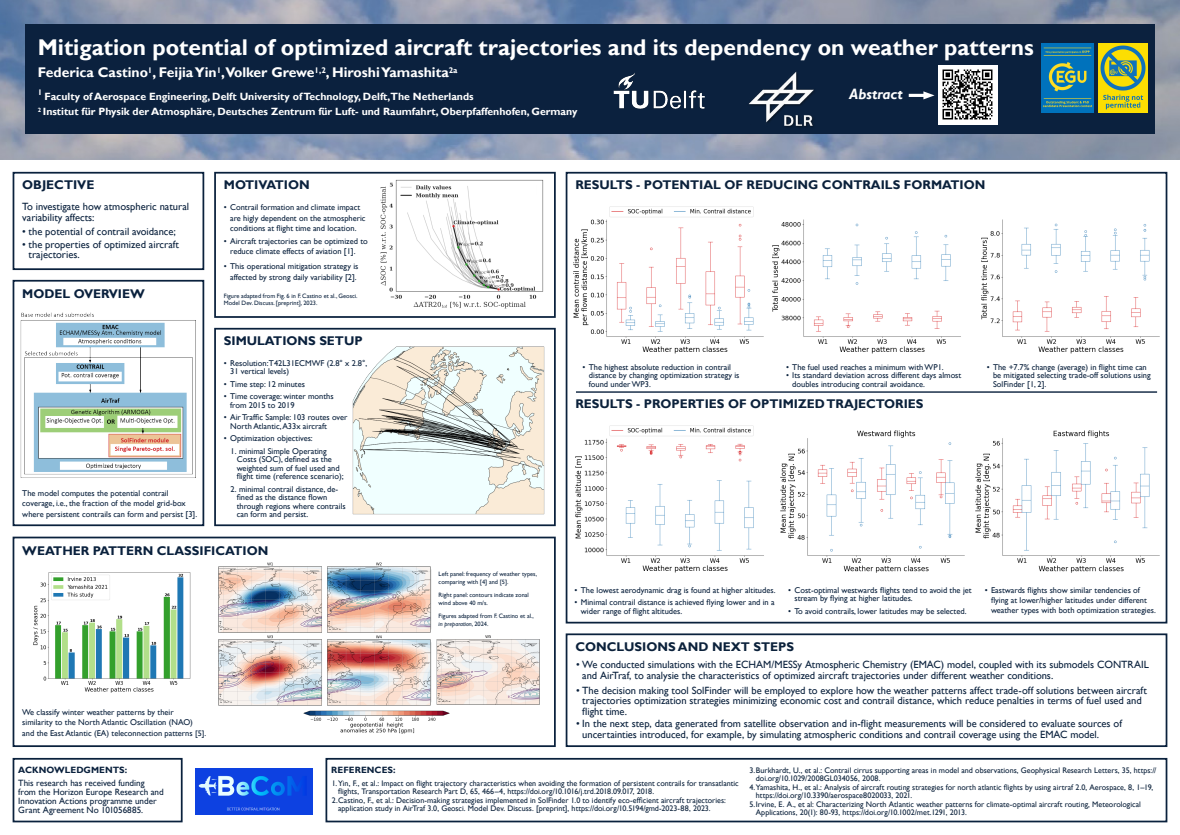
<style>
.page{position:relative;width:1180px;height:835px;background:#fff}
.page>*{position:absolute;margin:0;border:0;box-sizing:border-box;transform-origin:0 0}
.t1{font:700 22.75px "Gill Sans";color:#fff}
.t2{font:italic 700 14.7px "Gill Sans";color:#fff}
.t3{font:700 14px "Gill Sans";color:#fff}
.t4{font:700 12.6px "Gill Sans";color:#0b213b}
.t5{font:700 12.6px "Gill Sans";color:#0a213d}
.t6{font:700 12.6px "Gill Sans";color:#0a213d}
.t7{font:10.5px/10.5px "Gill Sans";letter-spacing:-.005em;color:#0a213d}
.t8{font:700 10.5px "Gill Sans";color:#fff}
.t9{font:9.1px/9.1px "Gill Sans";letter-spacing:-.005em;color:#0a213d}
.t10{font:700 9.1px "Gill Sans";letter-spacing:.005em;color:#0a213d}
.t11{font:8.4px/8.4px "Gill Sans";color:#0a213d}
.t12{font:8.05px/8px "Gill Sans";letter-spacing:-.005em;color:#0b213b}
.t13{font:6.3px/8.4px "Gill Sans";color:#0a213d}
.s1{font-style:italic}
.s2{font-size:8.05px}
</style>
<div class="page">
<img style="left:0;top:0;width:1180px;height:159px">
<div style="left:25px;top:25px;width:1129px;height:109px;background:#0b213e"></div>
<img style="left:1098px;top:44px;width:49px;height:69px">
<img style="left:613px;top:73px;width:92px;height:36px">
<img style="left:748px;top:71px;width:66px;height:56px">
<div style="left:13px;top:172px;width:191px;height:98px;border:2px solid #0a213d"></div>
<div style="left:214px;top:172px;width:342px;height:146px;border:2px solid #0a213d"></div>
<div style="left:13px;top:536px;width:543px;height:210px;border:2px solid #0a213d"></div>
<div style="left:13px;top:757px;width:170px;height:65px;border:2px solid #0a213d"></div>
<div style="left:325px;top:757px;width:842px;height:65px;border:2px solid #0a213d"></div>
<div style="left:566px;top:633px;width:601px;height:113px;border:2px solid #0a213d"></div>
<div style="left:566px;top:172px;width:601px;height:451px;border:2px solid #0a213d"></div>
<div style="left:13px;top:280px;width:191px;height:246px;border:2px solid #0a213d"></div>
<img style="left:218px;top:562px;width:322px;height:172px">
<img style="left:33px;top:572px;width:158px;height:121px">
<img style="left:575px;top:425px;width:189px;height:148px">
<img style="left:573px;top:206px;width:191px;height:148px">
<img style="left:772px;top:219px;width:189px;height:135px">
<img style="left:975px;top:430px;width:185px;height:143px">
<img style="left:780px;top:430px;width:185px;height:143px">
<img style="left:981px;top:219px;width:179px;height:135px">
<img style="left:195px;top:768px;width:117px;height:46px">
<div style="left:214px;top:328px;width:342px;height:198px;border:2px solid #0a213d"></div>
<img style="left:352px;top:346px;width:193px;height:169px">
<img style="left:380px;top:179px;width:164px;height:130px">
<div style="left:524px;top:184px;width:13px;height:14px;background:#fff"></div>
<img style="left:20px;top:298px;width:184px;height:183px">
<hr style="left:576px;top:391px;width:581px;height:1px;background:#0a213d">
<img style="left:1042px;top:44px;width:52px;height:69px">
<div style="left:938px;top:65px;width:59px;height:60px;background:#fff"></div>
<img style="left:942px;top:69px;width:51px;height:51px">
<hr style="left:908px;top:94px;width:20px;height:3px;background:#fff">
<svg style="left:923px;top:91px;width:11px;height:8px"></svg>
<p class="t1" style="left:38px;top:33px;width:997px">Mitigation potential of optimized aircraft trajectories and its dependency on weather patterns</p>
<p class="t3" style="left:38px;top:64px;width:421px">Federica Castino<sup>1</sup>, Feijia Yin<sup>1</sup>,Volker Grewe<sup>1,2</sup>, Hiroshi Yamashita<sup>2a</sup></p>
<p class="t8" style="left:38px;top:90px;width:437px"><sup>1</sup> Faculty of Aerospace Engineering, Delft University of Technology, Delft,The Netherlands</p>
<p class="t8" style="left:38px;top:105px;width:541px"><sup>2</sup> Institut für Physik der Atmosphäre, Deutsches Zentrum für Luft- und Raumfahrt, Oberpfaffenhofen, Germany</p>
<p class="t2" style="left:849px;top:86px;width:55px">Abstract</p>
<p class="t6" style="left:22px;top:177px;width:74px">OBJECTIVE</p>
<p class="t7" style="left:22px;top:201px;width:168px">To investigate how atmospheric natural variability affects:</p>
<p class="t7" style="left:22px;top:227px;width:155px">• the potential of contrail avoidance;</p>
<p class="t7" style="left:29px;top:239px;width:152px;text-indent:-6px">• the properties of optimized aircraft trajectories.</p>
<p class="t5" style="left:22px;top:286px;width:124px">MODEL OVERVIEW</p>
<p class="t11" style="left:22px;top:488px;width:176px;line-height:10.5px">The model computes the potential contrail coverage, i.e., the fraction of the model grid-box where persistent contrails can form and persist [3].</p>
<p class="t5" style="left:224px;top:177px;width:87px">MOTIVATION</p>
<p class="t11" style="left:230px;top:202px;width:137px;line-height:10.5px;text-indent:-6px">• Contrail formation and climate impact are higly dependent on the atmospheric conditions at flight time and location.</p>
<p class="t11" style="left:230px;top:236px;width:139px;line-height:10.5px;text-indent:-6px">• Aircraft trajectories can be optimized to reduce climate effects of aviation [1].</p>
<p class="t11" style="left:224px;top:261px;width:136px;line-height:10.5px;text-align:center">• This operational mitigation strategy is affected by strong daily variability [2].</p>
<p class="t13" style="left:224px;top:293px;width:135px;line-height:6.3px">Figure adapted from Fig. 6 in F. Castino et al., Geosci.<br>Model Dev. Discuss. [preprint], 2023.</p>
<p class="t6" style="left:224px;top:333px;width:140px">SIMULATIONS SETUP</p>
<p class="t11" style="left:230px;top:359px;width:139px;text-indent:-6px">• Resolution:T42L31ECMWF (2.8° x 2.8°,<br>31 vertical levels)</p>
<p class="t11" style="left:224px;top:380px;width:83px">• Time step: 12 minutes</p>
<p class="t11" style="left:230px;top:392px;width:105px;text-indent:-6px">• Time coverage: winter months from 2015 to 2019</p>
<p class="t11" style="left:230px;top:413px;width:119px;text-indent:-6px">• Air Traffic Sample: 103 routes over<br>North Atlantic, A33x aircraft</p>
<p class="t11" style="left:224px;top:434px;width:90px">• Optimization objectives:</p>
<p class="t11" style="left:237px;top:447px;width:108px;text-indent:-6px">1. minimal Simple Operating<br>Costs (SOC), defined as the weighted sum of fuel used and flight time (reference scenario);</p>
<p class="t11" style="left:237px;top:485px;width:110px;text-indent:-6px">2. minimal contrail distance, de&shy;fined as the distance flown through regions where contrails can form and persist.</p>
<p class="t5" style="left:22px;top:543px;width:248px">WEATHER PATTERN CLASSIFICATION</p>
<p class="t4" style="left:575px;top:177px;width:411px">RESULTS - POTENTIAL OF REDUCING CONTRAILS FORMATION</p>
<p class="t11" style="left:792px;top:371px;width:170px;text-indent:-6px">• Its standard deviation across different days almost doubles introducing contrail avoidance.</p>
<p class="t11" style="left:993px;top:363px;width:159px;text-indent:-6px">• The +7.7% change (average) in flight time can be mitigated selecting trade-off solutions using<br>SolFinder [1, 2].</p>
<p class="t11" style="left:589px;top:363px;width:152px;text-indent:-6px">• The highest absolute reduction in contrail distance by changing optimization strategy is found under WP3.</p>
<p class="t11" style="left:786px;top:363px;width:159px">• The fuel used reaches a minimum with WP1.</p>
<p class="t4" style="left:575px;top:396px;width:350px">RESULTS - PROPERTIES OF OPTIMIZED TRAJECTORIES</p>
<p class="t13" style="left:439px;top:569px;width:100px">Left panel: frequency of weather types, comparing with [4] and [5].</p>
<p class="t13" style="left:439px;top:590px;width:92px">Right panel: contours indicate zonal wind above 40 m/s.</p>
<p class="t13" style="left:439px;top:611px;width:97px">Figures adapted from F. Castino et al., <span class="s1">in preparation</span>, 2024.</p>
<p class="t11" style="left:574px;top:585px;width:202px">• The lowest aerodynamic drag is found at higher altitudes.</p>
<p class="t11" style="left:581px;top:598px;width:195px;text-indent:-6px">• Minimal contrail distance is achieved flying lower and in a wider range of flight altitudes.</p>
<p class="t11" style="left:794px;top:585px;width:179px;text-indent:-6px">• Cost-optimal westwards flights tend to avoid the jet stream by flying at higher latitudes.</p>
<p class="t11" style="left:788px;top:606px;width:180px">• To avoid contrails, lower latitudes may be selected.</p>
<p class="t11" style="left:991px;top:584px;width:166px;line-height:10.1px;text-indent:-6px">• Eastwards flights show similar tendencies of flying at lower/higher latitudes under different weather types with both optimization strategies.</p>
<p class="t11" style="left:22px;top:706px;width:185px;line-height:10.5px">We classify winter weather patterns by their similarity to the North Atlantic Oscillation (NAO) and the East Atlantic (EA) teleconnection patterns <span class="s2">[5].</span></p>
<p class="t10" style="left:18px;top:764px;width:111px">ACKNOWLEDGMENTS:</p>
<p class="t9" style="left:18px;top:778px;width:147px">This research has received funding from the Horizon Europe Research and Innovation Actions programme under Grant Agreement No 101056885.</p>
<p class="t4" style="left:575px;top:639px;width:220px">CONCLUSIONS AND NEXT STEPS</p>
<p class="t7" style="left:582px;top:659px;width:568px;text-indent:-6px">• We conducted simulations with the ECHAM/MESSy Atmospheric Chemistry (EMAC) model, coupled with its submodels CONTRAIL and AirTraf, to analysie the characteristics of optimized aircraft trajectories under different weather conditions.</p>
<p class="t7" style="left:582px;top:684px;width:566px;text-indent:-6px">• The decision making tool SolFinder will be employed to explore how the weather patterns affect trade-off solutions between aircraft trajectories optimization strategies minimizing economic cost and contrail distance, which reduce penalties in terms of fuel used and flight time.</p>
<p class="t7" style="left:582px;top:718px;width:541px;text-indent:-6px">• In the next step, data generated from satellite observation and in-flight measurements will be considered to evaluate sources of uncertainties introduced, for example, by simulating atmospheric conditions and contrail coverage using the EMAC model.</p>
<p class="t10" style="left:331px;top:764px;width:66px">REFERENCES:</p>
<p class="t12" style="left:338px;top:779px;width:402px;text-indent:-6px">1.Yin, F., et al.: Impact on flight trajectory characteristics when avoiding the formation of persistent contrails for transatlantic flights, Transportation Research Part D, 65, 466–4, https://doi.org/10.1016/j.trd.2018.09.017, 2018.</p>
<p class="t12" style="left:338px;top:796px;width:389px;text-indent:-6px">2.Castino, F., et al.: Decision-making strategies implemented in SolFinder 1.0 to identify eco-efficient aircraft trajectories: application study in AirTraf 3.0, Geosci. Model Dev. Discuss. [preprint], https://doi.org/10.5194/gmd-2023-88, 2023.</p>
<p class="t12" style="left:756px;top:766px;width:402px;text-indent:-6px">3.Burkhardt, U., et al.: Contrail cirrus supporting areas in model and observations, Geophysical Research Letters, 35, https:// doi.org/10.1029/2008GL034056, 2008.</p>
<p class="t12" style="left:756px;top:783px;width:399px;text-indent:-6px">4.Yamashita, H., et al.: Analysis of aircraft routing strategies for north atlantic flights by using airtraf 2.0, Aerospace, 8, 1–19, https://doi.org/10.3390/aerospace8020033, 2021.</p>
<p class="t12" style="left:756px;top:800px;width:386px;text-indent:-6px">5.Irvine, E. A., et al: Characterizing North Atlantic weather patterns for climate-optimal aircraft routing, Meteorological<br>Applications, 20(1): 80-93, https://doi.org/10.1002/met.1291, 2013.</p>
</div>
